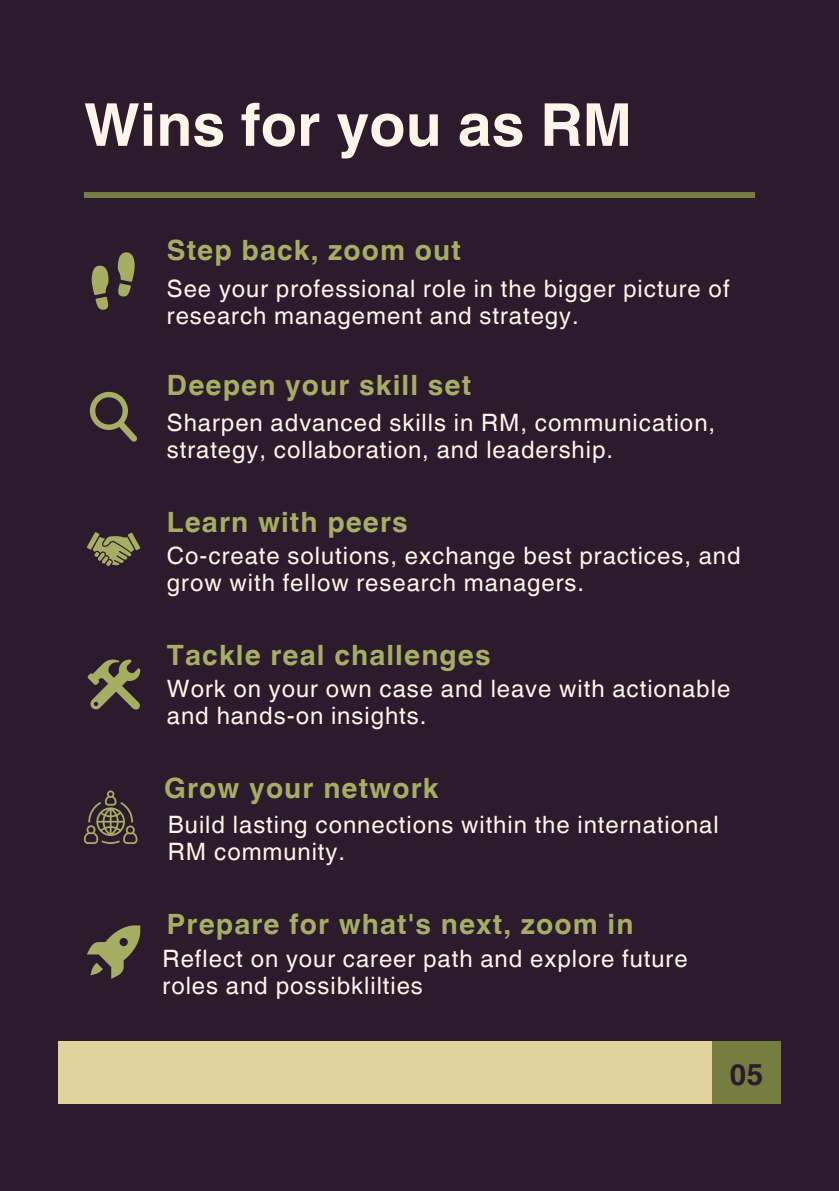
<style>
.page{position:relative;width:839px;height:1191px;background:#fff}
.page>*{position:absolute;margin:0;border:0;box-sizing:border-box;transform-origin:0 0}
.t1{font:700 59.2px "Helvetica World";color:#fff6ea}
.t2{font:700 29.6px "Helvetica World";color:#2c1b2d}
.t3{font:700 28px "Helvetica World";letter-spacing:.04em;color:#a6ae64}
.t4{font:24px/27px "Helvetica World";letter-spacing:.04em;color:#fff6ea}
</style>
<div class="page">
<div style="left:0;top:0;width:838px;height:1190px;background:#2c1b2d"></div>
<div style="left:712px;top:1041px;width:68px;height:63px;background:#757d41"></div>
<div style="left:58px;top:1041px;width:654px;height:63px;background:#e1d39c"></div>
<div style="left:84px;top:192px;width:671px;height:6px;background:#757d41"></div>
<svg style="left:87px;top:925px;width:53px;height:54px"></svg>
<svg style="left:87px;top:659px;width:53px;height:51px"></svg>
<svg style="left:87px;top:532px;width:53px;height:34px"></svg>
<svg style="left:84px;top:790px;width:53px;height:54px"></svg>
<svg style="left:90px;top:392px;width:47px;height:50px"></svg>
<svg style="left:118px;top:252px;width:17px;height:45px"></svg>
<svg style="left:92px;top:266px;width:17px;height:44px"></svg>
<p class="t1" style="left:84px;top:77px;width:549px">Wins for you as RM</p>
<p class="t3" style="left:167px;top:228px;width:295px">Step back, zoom out</p>
<h2 class="t4" style="left:167px;top:275px;width:564px">See your professional role in the bigger picture of research management and strategy.</h2>
<p class="t3" style="left:167px;top:362px;width:306px">Deepen your skill set</p>
<p class="t4" style="left:167px;top:409px;width:549px">Sharpen advanced skills in RM, communication, strategy, collaboration, and leadership.</p>
<h2 class="t3" style="left:167px;top:499px;width:242px">Learn with peers</h2>
<p class="t4" style="left:167px;top:542px;width:575px">Co-create solutions, exchange best practices, and grow with fellow research managers.</p>
<p class="t3" style="left:167px;top:632px;width:325px">Tackle real challenges</p>
<h2 class="t4" style="left:167px;top:675px;width:565px">Work on your own case and leave with actionable and hands-on insights.</h2>
<h2 class="t3" style="left:164px;top:765px;width:276px">Grow your network</h2>
<p class="t4" style="left:168px;top:811px;width:552px">Build lasting connections within the international<br>RM community.</p>
<p class="t3" style="left:167px;top:901px;width:468px">Prepare for what's next, zoom in</p>
<p class="t4" style="left:163px;top:946px;width:526px">Reflect on your career path and explore future roles and possibklilties</p>
<h1 class="t2" style="left:729px;top:1050px;width:36px">05</h1>
</div>
